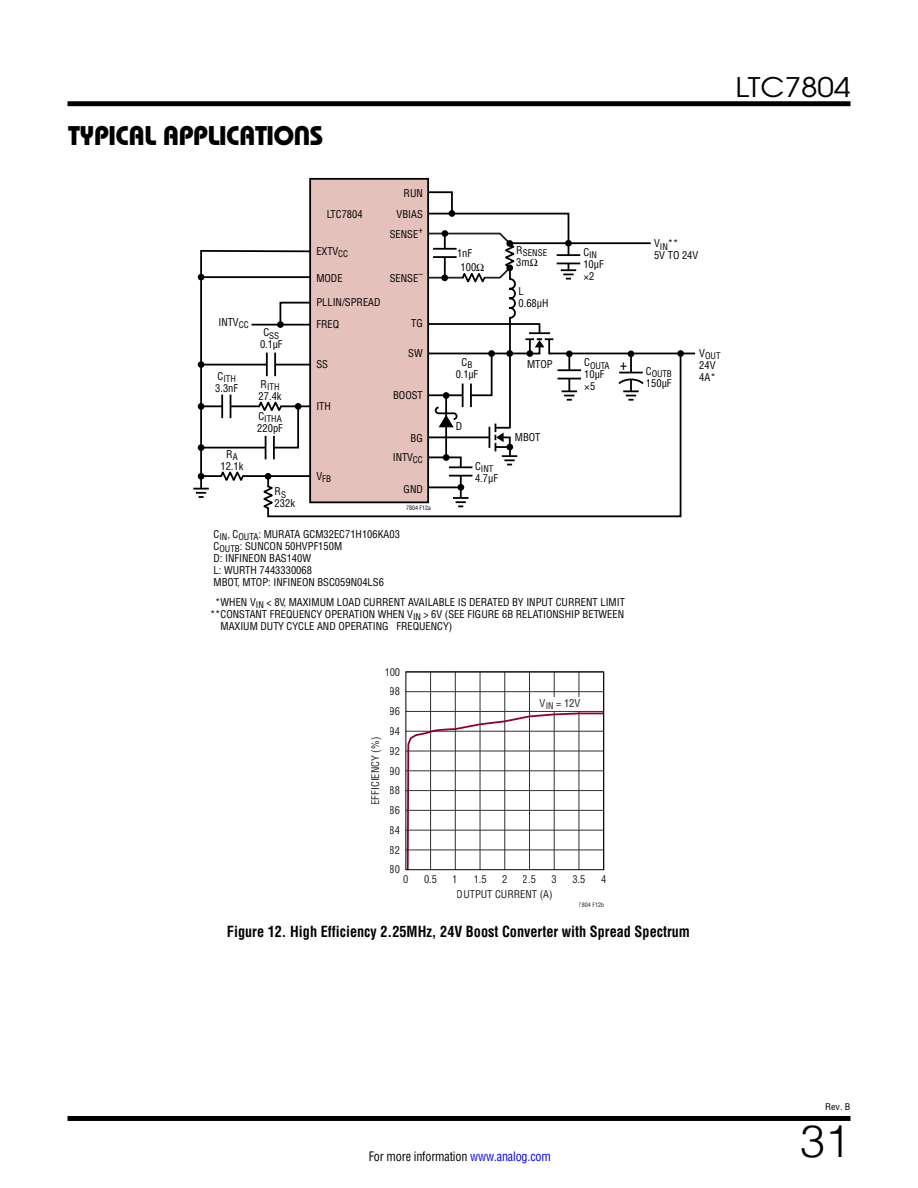
<style>
.page{position:relative;width:918px;height:1188px;background:#fff}
.page>*{position:absolute;margin:0;border:0;box-sizing:border-box;transform-origin:0 0}
.t1{font:300 45px "Helvetica";color:#000}
.t2{font:27px "Linear Bauhaus";letter-spacing:-.02em;color:#000}
.t3{font:27px "Avant Garde";color:#000;scale:1.1 1}
.t4{font:700 15px "Linear Helv Cond";color:#000;scale:.95 1}
.t5{font:15px "Linear Helv Cond";color:#000}
.t6{font:12.75px "Linear Helv Cond";letter-spacing:-.015em;color:#000;scale:.95 1}
.t7{font:10.5px/12px "Linear Helv Cond";color:#000}
.t8{font:10.5px "Linear Helv Cond";color:#231f20}
.t9{font:9px "Linear Helv Cond";color:#000}
.t10{font:9px "Linear Helv Cond";color:#000;scale:1.1 1}
.t11{font:6px "Linear Helv Cond";color:#000}
.t12{font:6px "Linear Helv Cond";color:#231f20}
.s1{color:#00f}
</style>
<div class="page">
<div style="left:68px;top:1116px;width:782px;height:5px;background:#000"></div>
<div style="left:68px;top:101px;width:782px;height:5px;background:#000"></div>
<svg style="left:267px;top:352px;width:415px;height:166px"></svg>
<hr style="left:510px;top:242px;width:141px;height:2px;background:#000">
<hr style="left:428px;top:353px;width:267px;height:1px;background:#000">
<hr style="left:509px;top:242px;width:2px;height:215px;background:#000">
<hr style="left:462px;top:384px;width:2px;height:23px;background:#000">
<hr style="left:470px;top:384px;width:2px;height:23px;background:#000">
<div style="left:677px;top:350px;width:7px;height:7px;background:#000;border-radius:50%"></div>
<div style="left:310px;top:179px;width:118px;height:323px;background:#e5c1bc"></div>
<div style="left:309px;top:178px;width:120px;height:325px;border:2px solid #000"></div>
<div style="left:507px;top:456px;width:5px;height:10px;background:#8c8c8c"></div>
<svg style="left:489px;top:424px;width:28px;height:41px"></svg>
<svg style="left:334px;top:456px;width:134px;height:51px"></svg>
<svg style="left:458px;top:468px;width:5px;height:7px"></svg>
<hr style="left:449px;top:466px;width:23px;height:2px;background:#000">
<hr style="left:449px;top:475px;width:23px;height:2px;background:#000">
<hr style="left:630px;top:352px;width:2px;height:43px;background:#000">
<svg style="left:628px;top:351px;width:6px;height:6px"></svg>
<svg style="left:616px;top:372px;width:30px;height:29px"></svg>
<svg style="left:193px;top:249px;width:119px;height:262px"></svg>
<svg style="left:435px;top:407px;width:23px;height:20px"></svg>
<hr style="left:445px;top:396px;width:2px;height:61px;background:#000">
<div style="left:443px;top:454px;width:6px;height:7px;background:#000;border-radius:50%"></div>
<div style="left:277px;top:321px;width:7px;height:7px;background:#000;border-radius:50%"></div>
<hr style="left:430px;top:672px;width:1px;height:198px;background:#323232">
<hr style="left:455px;top:672px;width:1px;height:198px;background:#323232">
<hr style="left:480px;top:672px;width:1px;height:198px;background:#323232">
<hr style="left:505px;top:672px;width:1px;height:198px;background:#323232">
<hr style="left:529px;top:672px;width:1px;height:198px;background:#323232">
<hr style="left:554px;top:672px;width:1px;height:198px;background:#323232">
<hr style="left:579px;top:672px;width:1px;height:198px;background:#323232">
<hr style="left:406px;top:711px;width:198px;height:1px;background:#323232">
<hr style="left:406px;top:691px;width:198px;height:1px;background:#323232">
<div style="left:537px;top:697px;width:46px;height:14px;background:#fff"></div>
<svg style="left:407px;top:712px;width:195px;height:156px"></svg>
<div style="left:405px;top:671px;width:199px;height:199px;border:1px solid #000"></div>
<svg style="left:426px;top:190px;width:163px;height:211px"></svg>
<h2 class="t2" style="left:68px;top:119px;width:257px">TYPICAL APPLICATIONS</h2>
<h2 class="t3" style="left:736px;top:70px;width:106px">LTC7804</h2>
<p class="t7" style="left:219px;top:316px;width:32px">INTV<sub>CC</sub></p>
<p class="t9" style="left:218px;top:373px;width:20px"><sup>C</sup>ITH</p>
<p class="t7" style="left:215px;top:382px;width:25px">3.3nF</p>
<p class="t7" style="left:220px;top:448px;width:25px;text-align:center">R<sub>A<br></sub>12.1k</p>
<p class="t9" style="left:263px;top:330px;width:17px"><sup>C</sup>SS</p>
<p class="t7" style="left:260px;top:339px;width:24px">0.1µF</p>
<p class="t9" style="left:261px;top:381px;width:20px"><sup>R</sup>ITH</p>
<p class="t7" style="left:259px;top:390px;width:25px">27.4k</p>
<p class="t9" style="left:258px;top:413px;width:25px"><sup>C</sup>ITHA</p>
<p class="t7" style="left:257px;top:422px;width:27px">220pF</p>
<p class="t7" style="left:327px;top:208px;width:37px">LTC7804</p>
<p class="t7" style="left:316px;top:245px;width:33px">EXTV<sub>CC</sub></p>
<p class="t7" style="left:316px;top:272px;width:28px">MODE</p>
<p class="t7" style="left:316px;top:296px;width:66px">PLLIN/SPREAD</p>
<p class="t7" style="left:316px;top:318px;width:24px">FREQ</p>
<p class="t7" style="left:316px;top:358px;width:13px">SS</p>
<p class="t7" style="left:316px;top:400px;width:16px">ITH</p>
<p class="t9" style="left:316px;top:473px;width:16px"><sup>V</sup>FB</p>
<p class="t7" style="left:404px;top:187px;width:21px">RUN</p>
<p class="t7" style="left:397px;top:208px;width:28px">VBIAS</p>
<p class="t7" style="left:390px;top:228px;width:35px">SENSE<sup>+</sup></p>
<p class="t7" style="left:390px;top:272px;width:35px">SENSE<sup>–</sup></p>
<p class="t7" style="left:411px;top:318px;width:13px">TG</p>
<p class="t7" style="left:408px;top:347px;width:16px">SW</p>
<p class="t7" style="left:393px;top:389px;width:31px">BOOST</p>
<p class="t7" style="left:411px;top:432px;width:14px">BG</p>
<p class="t7" style="left:393px;top:451px;width:32px">INTV<sub>CC</sub></p>
<p class="t7" style="left:404px;top:483px;width:21px">GND</p>
<p class="t7" style="left:275px;top:485px;width:22px">R<sub>S<br></sub>232k</p>
<p class="t7" style="left:214px;top:528px;width:188px">C<sub>IN</sub>, C<sub>OUTA</sub>: MURATA GCM32EC71H106KA03<br>C<sub>OUTB</sub>: SUNCON 50HVPF150M<br>D: INFINEON BAS140W<br>L: WURTH 7443330068<br>MBOT, MTOP: INFINEON BSC059N04LS6</p>
<p class="t11" style="left:406px;top:504px;width:26px">7804 F12a</p>
<p class="t7" style="left:461px;top:246px;width:25px;line-height:14.2px;text-indent:-4px">1nF<br>100Ω</p>
<p class="t9" style="left:516px;top:247px;width:32px"><sup>R</sup>SENSE</p>
<p class="t7" style="left:516px;top:256px;width:23px">3mΩ</p>
<p class="t7" style="left:519px;top:285px;width:32px">L<br>0.68µH</p>
<p class="t7" style="left:456px;top:356px;width:24px;text-align:center">C<sub>B<br></sub>0.1µF</p>
<p class="t7" style="left:456px;top:420px;width:8px">D</p>
<p class="t9" style="left:475px;top:463px;width:20px"><sup>C</sup>INT</p>
<p class="t7" style="left:475px;top:472px;width:25px">4.7µF</p>
<p class="t7" style="left:527px;top:358px;width:27px">MTOP</p>
<p class="t7" style="left:515px;top:431px;width:27px">MBOT</p>
<p class="t9" style="left:583px;top:249px;width:15px"><sup>C</sup>IN</p>
<p class="t7" style="left:583px;top:258px;width:22px;text-align:center">10µF<br>2</p>
<p class="t7" style="left:654px;top:238px;width:46px">V<sub>IN</sub>**<br>5V TO 24V</p>
<p class="t9" style="left:584px;top:360px;width:27px"><sup>C</sup>OUTA</p>
<p class="t7" style="left:584px;top:368px;width:22px;text-align:center">10µF<br>5</p>
<p class="t9" style="left:646px;top:368px;width:27px"><sup>C</sup>OUTB</p>
<h3 class="t5" style="left:620px;top:355px;width:9px">+</h3>
<p class="t7" style="left:646px;top:377px;width:27px">150µF</p>
<p class="t9" style="left:699px;top:350px;width:23px"><sup>V</sup>OUT</p>
<p class="t7" style="left:699px;top:359px;width:18px">24V<br>4A*</p>
<p class="t7" style="left:215px;top:596px;width:411px">*WHEN V<sub>IN</sub> &lt; 8V, MAXIMUM LOAD CURRENT AVAILABLE IS DERATED BY INPUT CURRENT LIMIT</p>
<p class="t7" style="left:210px;top:608px;width:416px">**CONSTANT FREQUENCY OPERATION WHEN V<sub>IN</sub> &gt; 6V (SEE FIGURE 6B RELATIONSHIP BETWEEN</p>
<p class="t7" style="left:221px;top:620px;width:233px">MAXIUM DUTY CYCLE AND OPERATING FREQUENCY)</p>
<p class="t8" style="left:384px;top:665px;width:17px">100</p>
<p class="t8" style="left:369px;top:805px;width:69px;rotate:-90deg">EFFICIENCY (%)</p>
<p class="t8" style="left:390px;top:685px;width:12px">98</p>
<p class="t8" style="left:390px;top:705px;width:12px">96</p>
<p class="t8" style="left:390px;top:725px;width:12px">94</p>
<p class="t8" style="left:390px;top:744px;width:12px">92</p>
<p class="t8" style="left:390px;top:764px;width:12px">90</p>
<p class="t8" style="left:390px;top:784px;width:12px">88</p>
<p class="t8" style="left:390px;top:804px;width:12px">86</p>
<p class="t8" style="left:390px;top:823px;width:12px">84</p>
<p class="t8" style="left:390px;top:843px;width:12px">82</p>
<p class="t8" style="left:390px;top:863px;width:12px">80</p>
<p class="t8" style="left:540px;top:696px;width:42px">V<sub>IN</sub> = 12V</p>
<p class="t8" style="left:403px;top:873px;width:7px">0</p>
<p class="t8" style="left:424px;top:873px;width:15px">0.5</p>
<p class="t8" style="left:453px;top:873px;width:7px">1</p>
<p class="t8" style="left:473px;top:873px;width:15px">1.5</p>
<p class="t8" style="left:502px;top:873px;width:7px">2</p>
<p class="t8" style="left:523px;top:873px;width:15px">2.5</p>
<p class="t8" style="left:552px;top:873px;width:7px">3</p>
<p class="t8" style="left:572px;top:873px;width:15px">3.5</p>
<p class="t8" style="left:601px;top:873px;width:7px">4</p>
<p class="t8" style="left:457px;top:888px;width:97px">OUTPUT CURRENT (A)</p>
<p class="t12" style="left:579px;top:901px;width:27px">7804 F12b</p>
<h3 class="t4" style="left:227px;top:922px;width:489px">Figure 12. High Efficiency 2.25MHz, 24V Boost Converter with Spread Spectrum</h3>
<p class="t6" style="left:369px;top:1148px;width:193px">For more information <span class="s1">www.analog.com</span></p>
<p class="t10" style="left:825px;top:1102px;width:24px">Rev. B</p>
<h1 class="t1" style="left:800px;top:1103px;width:52px">31</h1>
</div>
